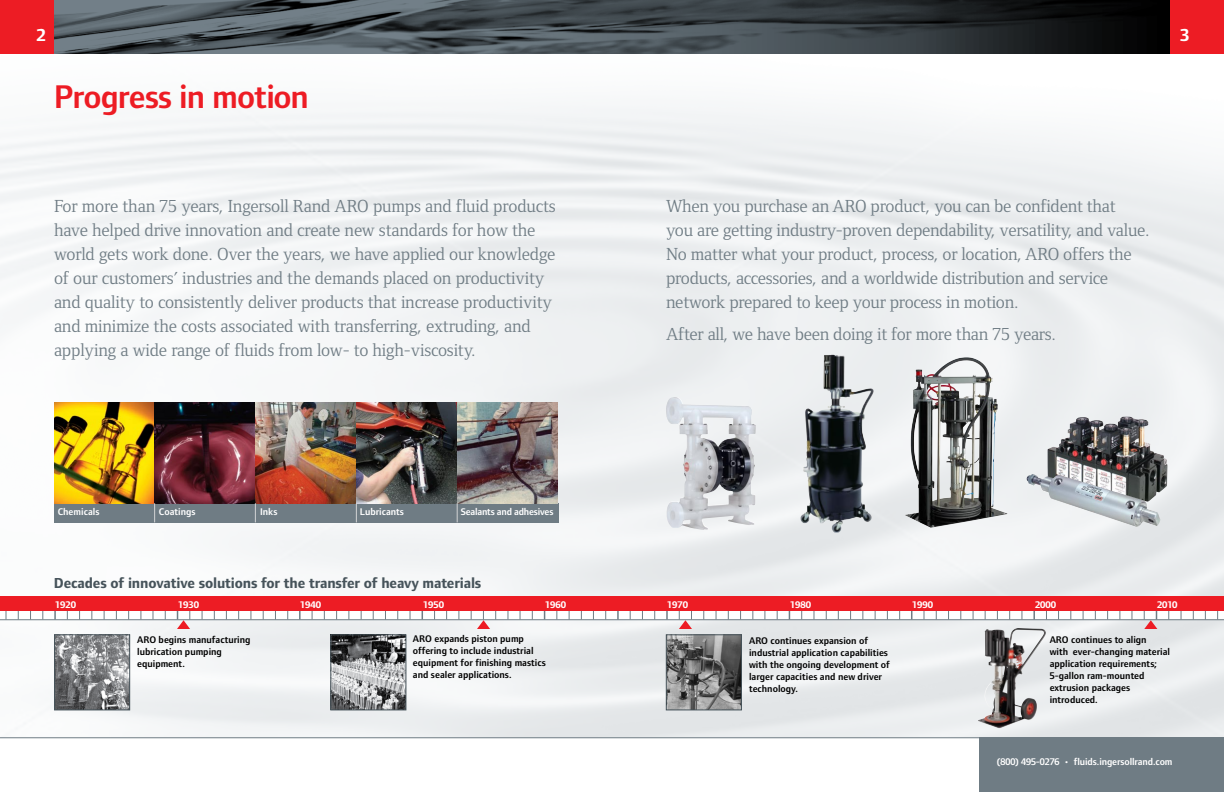
<style>
.page{position:relative;width:1224px;height:792px;background:#fff}
.page>*{position:absolute;margin:0;border:0;box-sizing:border-box;transform-origin:0 0}
.t1{font:600 34px "Foundry Form Sans";letter-spacing:-.025em;color:#ed1c24}
.t2{font:18px/24px "Foundry Form Serif";letter-spacing:-.01em;color:#6f7c84}
.t3{font:700 18px "Foundry Form Sans";color:#fff}
.t4{font:700 15px "Foundry Form Sans";letter-spacing:-.01em;color:#46535a}
.t5{font:600 10px/12px "Foundry Form Sans";color:#000}
.t6{font:600 10px "Foundry Form Sans";letter-spacing:-.01em;color:#fff}
.t7{font:700 10px "Foundry Form Sans";color:#fff}
</style>
<div class="page">
<img style="left:0;top:106px;width:1224px;height:632px">
<img style="left:54px;top:0;width:1116px;height:54px">
<hr style="left:0;top:738px;width:612px;height:1px;background:#6f7c84">
<div style="left:0;top:0;width:54px;height:54px;background:#ed1c24"></div>
<div style="left:979px;top:738px;width:245px;height:54px;background:#6f7c84"></div>
<hr style="left:612px;top:738px;width:612px;height:1px;background:#6f7c84">
<div style="left:1170px;top:0;width:54px;height:54px;background:#ed1c24"></div>
<div style="left:0;top:607px;width:1224px;height:12px;background:#fff"></div>
<svg style="left:299px;top:611px;width:2px;height:8px"></svg>
<svg style="left:54px;top:611px;width:2px;height:8px"></svg>
<svg style="left:666px;top:611px;width:2px;height:8px"></svg>
<svg style="left:1033px;top:611px;width:2px;height:8px"></svg>
<hr style="left:0;top:619px;width:1224px;height:1px;background:#6f7c84">
<div style="left:0;top:596px;width:1224px;height:15px;background:#ed1c24"></div>
<svg style="left:1144px;top:611px;width:13px;height:18px"></svg>
<svg style="left:679px;top:611px;width:13px;height:18px"></svg>
<svg style="left:471px;top:611px;width:25px;height:18px"></svg>
<svg style="left:177px;top:611px;width:14px;height:18px"></svg>
<img style="left:668px;top:636px;width:72px;height:72px">
<div style="left:666px;top:634px;width:76px;height:76px;border:1px solid #46535a"></div>
<img style="left:333px;top:636px;width:71px;height:72px">
<div style="left:331px;top:634px;width:75px;height:76px;border:1px solid #46535a"></div>
<img style="left:56px;top:636px;width:72px;height:72px">
<div style="left:54px;top:634px;width:76px;height:76px;border:1px solid #46535a"></div>
<img style="left:978px;top:629px;width:60px;height:99px">
<div style="left:54px;top:503px;width:504px;height:19px;background:#6f7c84"></div>
<img style="left:54px;top:403px;width:504px;height:100px">
<svg style="left:154px;top:503px;width:1px;height:19px"></svg>
<svg style="left:255px;top:503px;width:1px;height:19px"></svg>
<svg style="left:356px;top:503px;width:1px;height:19px"></svg>
<svg style="left:457px;top:503px;width:1px;height:19px"></svg>
<img style="left:800px;top:355px;width:72px;height:178px">
<img style="left:904px;top:357px;width:103px;height:171px">
<img style="left:1048px;top:417px;width:120px;height:91px">
<img style="left:1027px;top:474px;width:133px;height:53px">
<img style="left:666px;top:397px;width:88px;height:133px">
<p class="t3" style="left:36px;top:25px;width:11px">2</p>
<p class="t3" style="left:1180px;top:25px;width:11px">3</p>
<h1 class="t1" style="left:54px;top:78px;width:256px">Progress in motion</h1>
<p class="t2" style="left:54px;top:194px;width:503px">For more than 75 years, Ingersoll Rand ARO pumps and fluid products have helped drive innovation and create new standards for how the world gets work done. Over the years, we have applied our knowledge of our customers’ industries and the demands placed on productivity and quality to consistently deliver products that increase productivity and minimize the costs associated with transferring, extruding, and applying a wide range of fluids from low- to high-viscosity.</p>
<p class="t6" style="left:58px;top:506px;width:43px">Chemicals</p>
<p class="t6" style="left:159px;top:506px;width:38px">Coatings</p>
<p class="t6" style="left:260px;top:506px;width:19px">Inks</p>
<p class="t6" style="left:360px;top:506px;width:46px">Lubricants</p>
<p class="t6" style="left:461px;top:506px;width:94px">Sealants and adhesives</p>
<p class="t4" style="left:54px;top:574px;width:429px">Decades of innovative solutions for the transfer of heavy materials</p>
<p class="t2" style="left:666px;top:194px;width:485px">When you purchase an ARO product, you can be confident that<br>you are getting industry-proven dependability, versatility, and value.<br>No matter what your product, process, or location, ARO offers the products, accessories, and a worldwide distribution and service network prepared to keep your process in motion.</p>
<p class="t2" style="left:666px;top:322px;width:391px">After all, we have been doing it for more than 75 years.</p>
<p class="t7" style="left:55px;top:599px;width:23px">1920</p>
<p class="t7" style="left:178px;top:599px;width:23px">1930</p>
<p class="t7" style="left:300px;top:599px;width:23px">1940</p>
<p class="t7" style="left:423px;top:599px;width:23px">1950</p>
<p class="t7" style="left:545px;top:599px;width:23px">1960</p>
<p class="t7" style="left:667px;top:599px;width:23px">1970</p>
<p class="t7" style="left:790px;top:599px;width:23px">1980</p>
<p class="t7" style="left:912px;top:599px;width:23px">1990</p>
<p class="t7" style="left:1035px;top:599px;width:23px">2000</p>
<p class="t7" style="left:1157px;top:599px;width:22px">2010</p>
<p class="t5" style="left:1050px;top:634px;width:122px">ARO continues to align<br>with ever-changing material application requirements;<br>5-gallon ram-mounted extrusion packages introduced.</p>
<p class="t5" style="left:413px;top:633px;width:134px">ARO expands piston pump offering to include industrial equipment for finishing mastics and sealer applications.</p>
<p class="t5" style="left:137px;top:634px;width:115px">ARO begins manufacturing lubrication pumping equipment.</p>
<p class="t5" style="left:749px;top:634px;width:142px">ARO continues expansion of industrial application capabilities with the ongoing development of larger capacities and new driver technology.</p>
<p class="t6" style="left:997px;top:756px;width:177px">(800) 495-0276 • fluids.ingersollrand.com</p>
</div>
